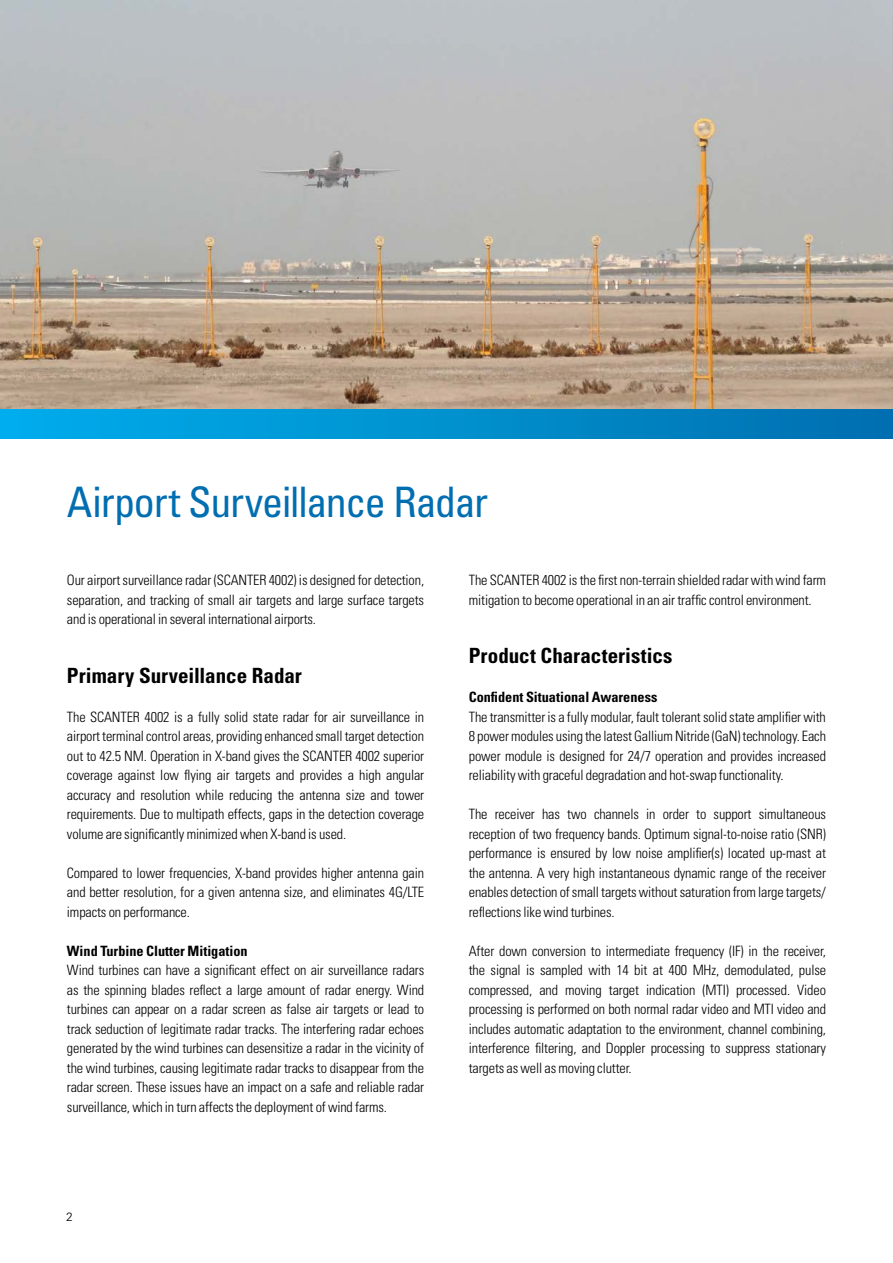
<style>
.page{position:relative;width:893px;height:1263px;background:#fff}
.page>*{position:absolute;margin:0;border:0;box-sizing:border-box;transform-origin:0 0}
.t1{font:condensed 42px "Univers LT Std";letter-spacing:-.03em;color:#006eb1}
.t2{font:700 condensed 21px "Univers LT Std";color:#000}
.t3{font:300 condensed 14.25px/19.5px "Univers LT Std";letter-spacing:-.01em;color:#000;text-align:justify}
.t4{font:700 condensed 14.25px "Univers LT Std";color:#000}
.t5{font:300 12px "Univers LT Std";color:#000}
</style>
<div class="page">
<img style="left:0;top:0;width:893px;height:410px">
<div style="left:0;top:410px;width:893px;height:28px;background:linear-gradient(to right,#00aeed,#0070af)"></div>
<h1 class="t1" style="left:67px;top:475px;width:423px">Airport Surveillance Radar</h1>
<p class="t3" style="left:67px;top:570px;width:359px">Our airport surveillance radar (SCANTER 4002) is designed for detection, separation, and tracking of small air targets and large surface targets and is operational in several international airports.</p>
<h2 class="t2" style="left:67px;top:662px;width:236px">Primary Surveillance Radar</h2>
<p class="t3" style="left:67px;top:707px;width:359px">The SCANTER 4002 is a fully solid state radar for air surveillance in airport terminal control areas, providing enhanced small target detection out to 42.5 NM. Operation in X-band gives the SCANTER 4002 superior coverage against low flying air targets and provides a high angular accuracy and resolution while reducing the antenna size and tower requirements. Due to multipath effects, gaps in the detection coverage volume are significantly minimized when X-band is used.</p>
<p class="t3" style="left:67px;top:863px;width:359px">Compared to lower frequencies, X-band provides higher antenna gain and better resolution, for a given antenna size, and eliminates 4G/LTE impacts on performance.</p>
<p class="t4" style="left:67px;top:942px;width:182px">Wind Turbine Clutter Mitigation</p>
<p class="t3" style="left:67px;top:960px;width:359px">Wind turbines can have a significant effect on air surveillance radars as the spinning blades reflect a large amount of radar energy. Wind turbines can appear on a radar screen as false air targets or lead to track seduction of legitimate radar tracks. The interfering radar echoes generated by the wind turbines can desensitize a radar in the vicinity of the wind turbines, causing legitimate radar tracks to disappear from the radar screen. These issues have an impact on a safe and reliable radar surveillance, which in turn affects the deployment of wind farms.</p>
<p class="t5" style="left:66px;top:1209px;width:8px">2</p>
<p class="t3" style="left:469px;top:570px;width:359px">The SCANTER 4002 is the first non-terrain shielded radar with wind farm mitigation to become operational in an air traffic control environment.</p>
<h2 class="t2" style="left:469px;top:643px;width:205px">Product Characteristics</h2>
<p class="t4" style="left:469px;top:688px;width:190px">Confident Situational Awareness</p>
<p class="t3" style="left:469px;top:707px;width:359px">The transmitter is a fully modular, fault tolerant solid state amplifier with 8 power modules using the latest Gallium Nitride (GaN) technology. Each power module is designed for 24/7 operation and provides increased reliability with graceful degradation and hot-swap functionality.</p>
<p class="t3" style="left:469px;top:804px;width:359px">The receiver has two channels in order to support simultaneous reception of two frequency bands. Optimum signal-to-noise ratio (SNR) performance is ensured by low noise amplifier(s) located up-mast at the antenna. A very high instantaneous dynamic range of the receiver enables detection of small targets without saturation from large targets/ reflections like wind turbines.</p>
<p class="t3" style="left:469px;top:941px;width:359px">After down conversion to intermediate frequency (IF) in the receiver, the signal is sampled with 14 bit at 400 MHz, demodulated, pulse compressed, and moving target indication (MTI) processed. Video processing is performed on both normal radar video and MTI video and includes automatic adaptation to the environment, channel combining, interference filtering, and Doppler processing to suppress stationary targets as well as moving clutter.</p>
</div>
